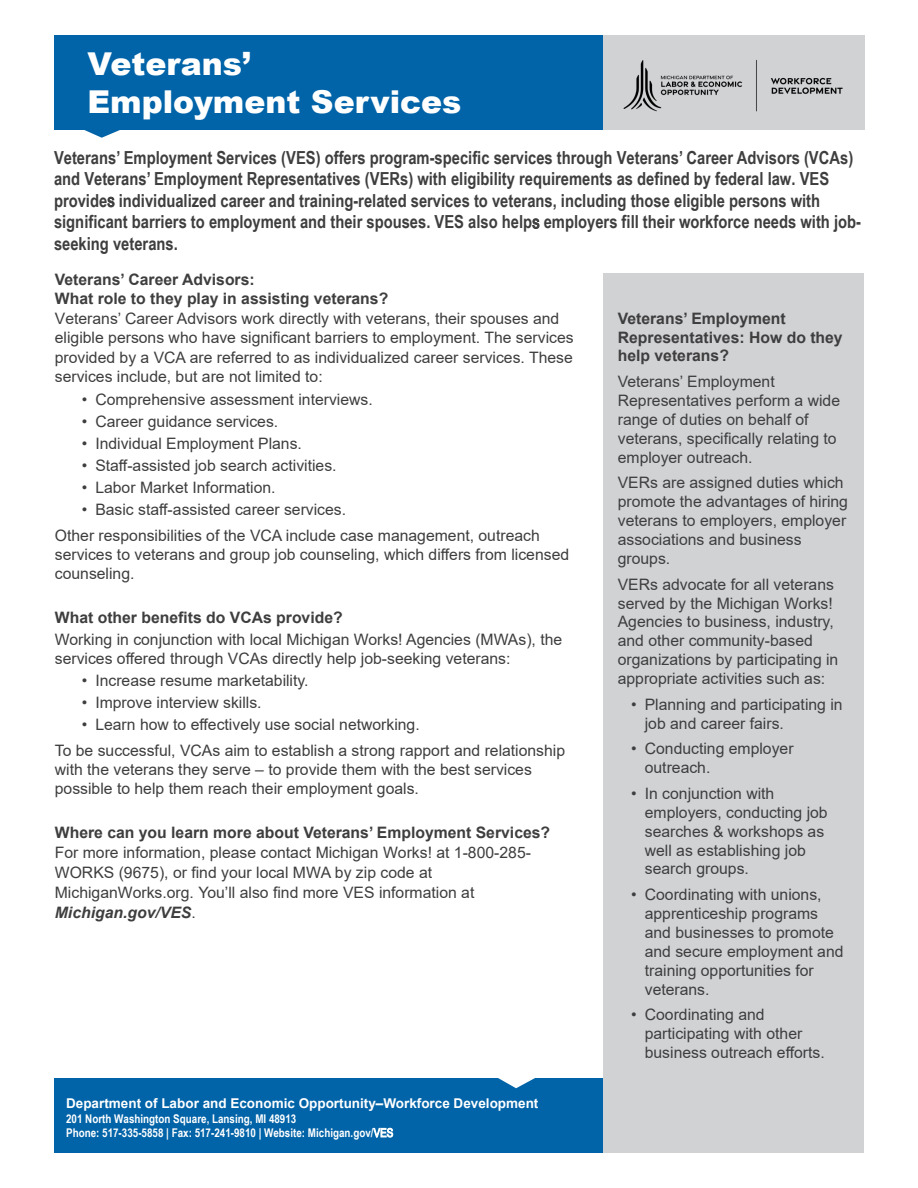
<style>
.page{position:relative;width:918px;height:1188px;background:#fff}
.page>*{position:absolute;margin:0;border:0;box-sizing:border-box;transform-origin:0 0}
.t1{font:900 31.5px/37.8px "Arial";color:#fff}
.t2{font:700 18px/21.6px "Arial Narrow";color:#3e3e3f}
.t3{font:15.75px/18.9px "Arial";color:#3e3e3f}
.t4{font:700 15.75px/18.9px "Arial";color:#3e3e3f}
.t5{font:700 13.5px "Arial";color:#fff}
.t6{font:700 12px/14.1px "Arial Narrow";color:#fff}
.s1{font-weight:400}
.s2{font-weight:700}
.s3{font-weight:700;font-style:italic}
</style>
<div class="page">
<div style="left:54px;top:1078px;width:549px;height:74px;background:#0163a8"></div>
<div style="left:0;top:35px;width:603px;height:95px;background:#0163a8"></div>
<div style="left:603px;top:35px;width:262px;height:95px;background:#d1d2d4"></div>
<div style="left:0;top:0;width:54px;height:150px;background:#fff"></div>
<img style="left:623px;top:59px;width:220px;height:53px">
<div style="left:603px;top:273px;width:261px;height:879px;background:#d1d2d4"></div>
<p class="t1" style="left:87px;top:44px;width:376px">Veterans’<br>Employment Services</p>
<p class="t2" style="left:54px;top:145px;width:809px">Veterans’ Employment Services (VES) offers program-specific services through Veterans’ Career Advisors (VCAs) and Veterans’ Employment Representatives (VERs) with eligibility requirements as defined by federal law. VES provide<span class="s1">s</span> individualized career and training-related services to veterans, including those eligible persons with significant barriers to employment and their spouses. VES also help<span class="s1">s</span> employers fill their workforce needs with job&shy;seeking veterans.</p>
<p class="t3" style="left:55px;top:269px;width:520px;line-height:19.5px"><span class="s2">Veterans’ Career Advisors:<br>What role to they play in assisting veterans?<br></span>Veterans’ Career Advisors work directly with veterans, their spouses and eligible persons who have significant barriers to employment. The services provided by a VCA are referred to as individualized career services. These services include, but are not limited to:</p>
<p class="t3" style="left:82px;top:389px;width:292px">• Comprehensive assessment interviews.</p>
<p class="t3" style="left:82px;top:412px;width:198px">• Career guidance services.</p>
<p class="t3" style="left:82px;top:434px;width:222px">• Individual Employment Plans.</p>
<p class="t3" style="left:82px;top:456px;width:256px">• Staff-assisted job search activities.</p>
<p class="t3" style="left:82px;top:478px;width:195px">• Labor Market Information.</p>
<p class="t3" style="left:82px;top:500px;width:266px">• Basic staff-assisted career services.</p>
<p class="t3" style="left:55px;top:526px;width:516px">Other responsibilities of the VCA include case management, outreach services to veterans and group job counseling, which differs from licensed counseling.</p>
<p class="t4" style="left:55px;top:608px;width:289px">What other benefits do VCAs provide?</p>
<p class="t3" style="left:55px;top:630px;width:509px">Working in conjunction with local Michigan Works! Agencies (MWAs), the services offered through VCAs directly help job-seeking veterans:</p>
<p class="t3" style="left:82px;top:671px;width:228px">• Increase resume marketability.</p>
<p class="t3" style="left:82px;top:693px;width:181px">• Improve interview skills.</p>
<p class="t3" style="left:82px;top:715px;width:339px">• Learn how to effectively use social networking.</p>
<p class="t3" style="left:55px;top:741px;width:512px">To be successful, VCAs aim to establish a strong rapport and relationship with the veterans they serve – to provide them with the best services possible to help them reach their employment goals.</p>
<p class="t3" style="left:55px;top:823px;width:497px;line-height:20px"><span class="s2">Where can you learn more about Veterans’ Employment Services?<br></span>For more information, please contact Michigan Works! at 1-800-285- WORKS (9675), or find your local MWA by zip code at MichiganWorks.org. You’ll also find more VES information at <span class="s3">Michigan.gov/VES</span>.</p>
<p class="t4" style="left:618px;top:309px;width:226px">Veterans’ Employment<br>Representatives: How do they help veterans?</p>
<p class="t3" style="left:618px;top:372px;width:224px">Veterans’ Employment<br>Representatives perform a wide range of duties on behalf of veterans, specifically relating to employer outreach.</p>
<p class="t3" style="left:618px;top:473px;width:232px">VERs are assigned duties which promote the advantages of hiring veterans to employers, employer associations and business groups.</p>
<p class="t3" style="left:618px;top:575px;width:222px">VERs advocate for all veterans served by the Michigan Works!<br>Agencies to business, industry, and other community-based organizations by participating in appropriate activities such as:</p>
<p class="t3" style="left:645px;top:695px;width:199px;text-indent:-14px">• Planning and participating in job and career fairs.</p>
<p class="t3" style="left:645px;top:739px;width:150px;text-indent:-14px">• Conducting employer outreach.</p>
<p class="t3" style="left:645px;top:784px;width:184px;text-indent:-14px">• In conjunction with employers, conducting job searches &amp; workshops as well as establishing job search groups.</p>
<p class="t3" style="left:645px;top:885px;width:200px;text-indent:-14px">• Coordinating with unions, apprenticeship programs and businesses to promote and secure employment and training opportunities for veterans.</p>
<p class="t3" style="left:645px;top:1005px;width:181px;text-indent:-14px">• Coordinating and participating with other business outreach efforts.</p>
<p class="t5" style="left:66px;top:1094px;width:474px">Department of Labor and Economic Opportunity–Workforce Development</p>
<p class="t6" style="left:66px;top:1111px;width:329px">201 North Washington Square, Lansing, MI 48913<br>Phone: 517-335-5858 | Fax: 517-241-9810 | Website: Michigan.gov/<span class="s1">VES</span></p>
</div>
